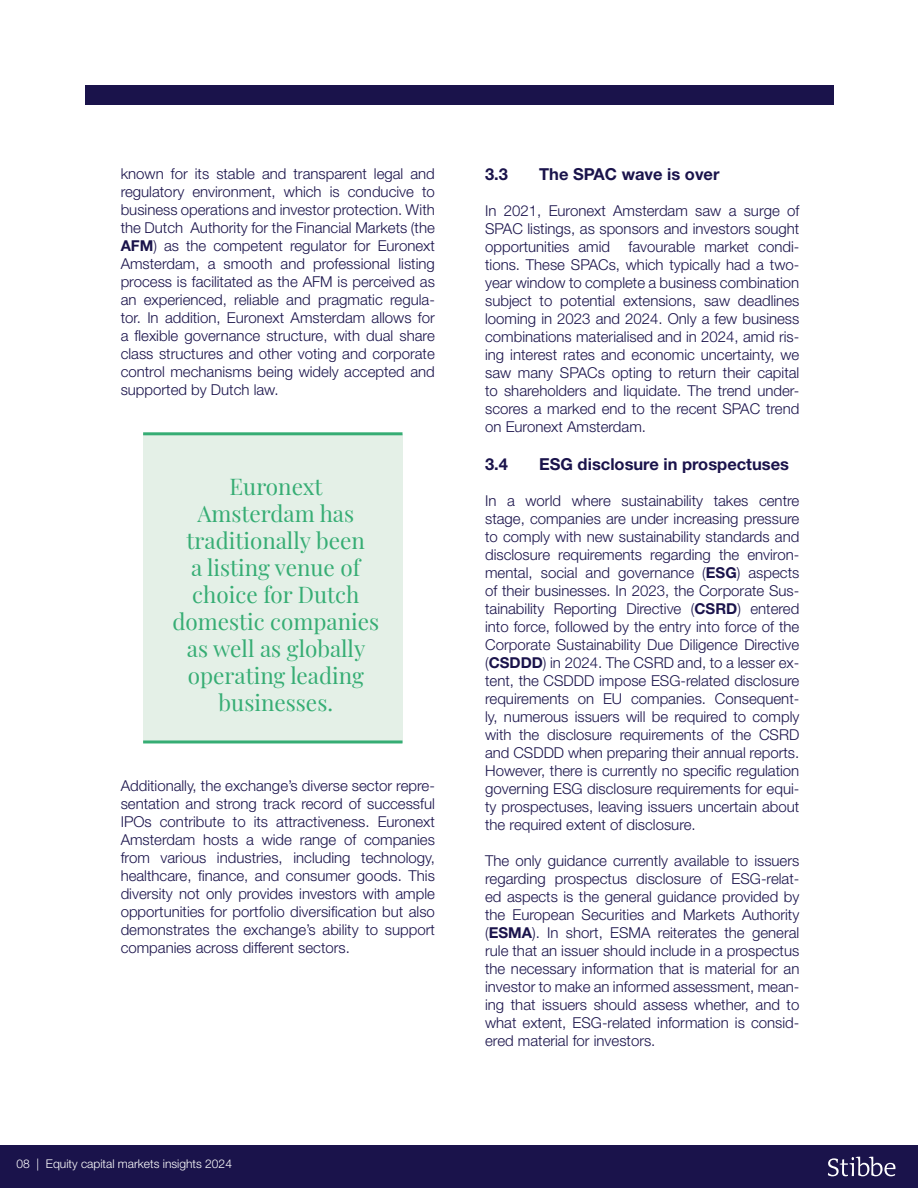
<style>
.page{position:relative;width:918px;height:1188px;background:#fff}
.page>*{position:absolute;margin:0;border:0;box-sizing:border-box;transform-origin:0 0}
.t1{font:22.5px/27px "Playfair Display";color:#36ad74;text-align:center}
.t2{font:700 16.5px "Helvetica Neue LT Std";color:#1a134b}
.t3{font:300 15px/18px "Helvetica Neue LT Std";color:#1a134b;text-align:justify}
.t4{font:300 12px "Helvetica Neue LT Std";color:#fff}
.s1{font-weight:700}
</style>
<div class="page">
<div style="left:0;top:1145px;width:918px;height:43px;background:#1a134b"></div>
<svg style="left:828px;top:1157px;width:67px;height:19px"></svg>
<div style="left:85px;top:85px;width:749px;height:20px;background:#1a134b"></div>
<div style="left:143px;top:434px;width:260px;height:309px;background:#e4f0e7"></div>
<hr style="left:143px;top:432px;width:260px;height:3px;background:#36ad74">
<hr style="left:143px;top:740px;width:260px;height:3px;background:#36ad74">
<p class="t3" style="left:121px;top:164px;width:316px">known for its stable and transparent legal and regulatory environment, which is conducive to business operations and investor protection. With the Dutch Authority for the Financial Markets (the <span class="s1">AFM</span>) as the competent regulator for Euronext Amsterdam, a smooth and professional listing process is facilitated as the AFM is perceived as an experienced, reliable and pragmatic regula&shy;tor. In addition, Euronext Amsterdam allows for a flexible governance structure, with dual share class structures and other voting and corporate control mechanisms being widely accepted and supported by Dutch law.</p>
<h1 class="t1" style="left:172px;top:471px;width:208px">Euronext<br>Amsterdam has traditionally been<br>a listing venue of choice for Dutch domestic companies as well as globally operating leading businesses.</h1>
<p class="t3" style="left:121px;top:776px;width:316px">Additionally, the exchange’s diverse sector repre&shy;sentation and strong track record of successful IPOs contribute to its attractiveness. Euronext Amsterdam hosts a wide range of companies from various industries, including technology, healthcare, finance, and consumer goods. This diversity not only provides investors with ample opportunities for portfolio diversification but also demonstrates the exchange’s ability to support companies across different sectors.</p>
<p class="t4" style="left:17px;top:1157px;width:217px">08 | Equity capital markets insights 2024</p>
<p class="t2" style="left:485px;top:164px;width:24px">3.3</p>
<p class="t2" style="left:539px;top:164px;width:182px">The SPAC wave is over</p>
<p class="t3" style="left:485px;top:201px;width:316px">In 2021, Euronext Amsterdam saw a surge of SPAC listings, as sponsors and investors sought opportunities amid favourable market condi&shy;tions. These SPACs, which typically had a two&shy;year window to complete a business combination subject to potential extensions, saw deadlines looming in 2023 and 2024. Only a few business combinations materialised and in 2024, amid ris&shy;ing interest rates and economic uncertainty, we saw many SPACs opting to return their capital to shareholders and liquidate. The trend under&shy;scores a marked end to the recent SPAC trend on Euronext Amsterdam.</p>
<p class="t2" style="left:485px;top:454px;width:24px">3.4</p>
<p class="t2" style="left:539px;top:454px;width:251px">ESG disclosure in prospectuses</p>
<p class="t3" style="left:485px;top:491px;width:316px">In a world where sustainability takes centre stage, companies are under increasing pressure to comply with new sustainability standards and disclosure requirements regarding the environ&shy;mental, social and governance (<span class="s1">ESG</span>) aspects of their businesses. In 2023, the Corporate Sus&shy;tainability Reporting Directive (<span class="s1">CSRD</span>) entered into force, followed by the entry into force of the Corporate Sustainability Due Diligence Directive (<span class="s1">CSDDD</span>) in 2024. The CSRD and, to a lesser ex&shy;tent, the CSDDD impose ESG-related disclosure requirements on EU companies. Consequent&shy;ly, numerous issuers will be required to comply with the disclosure requirements of the CSRD and CSDDD when preparing their annual reports.<br>However, there is currently no specific regulation governing ESG disclosure requirements for equi&shy;ty prospectuses, leaving issuers uncertain about the required extent of disclosure.</p>
<p class="t3" style="left:485px;top:851px;width:316px">The only guidance currently available to issuers regarding prospectus disclosure of ESG-relat&shy;ed aspects is the general guidance provided by the European Securities and Markets Authority (<span class="s1">ESMA</span>). In short, ESMA reiterates the general rule that an issuer should include in a prospectus the necessary information that is material for an investor to make an informed assessment, mean&shy;ing that issuers should assess whether, and to what extent, ESG-related information is consid&shy;ered material for investors.</p>
</div>
